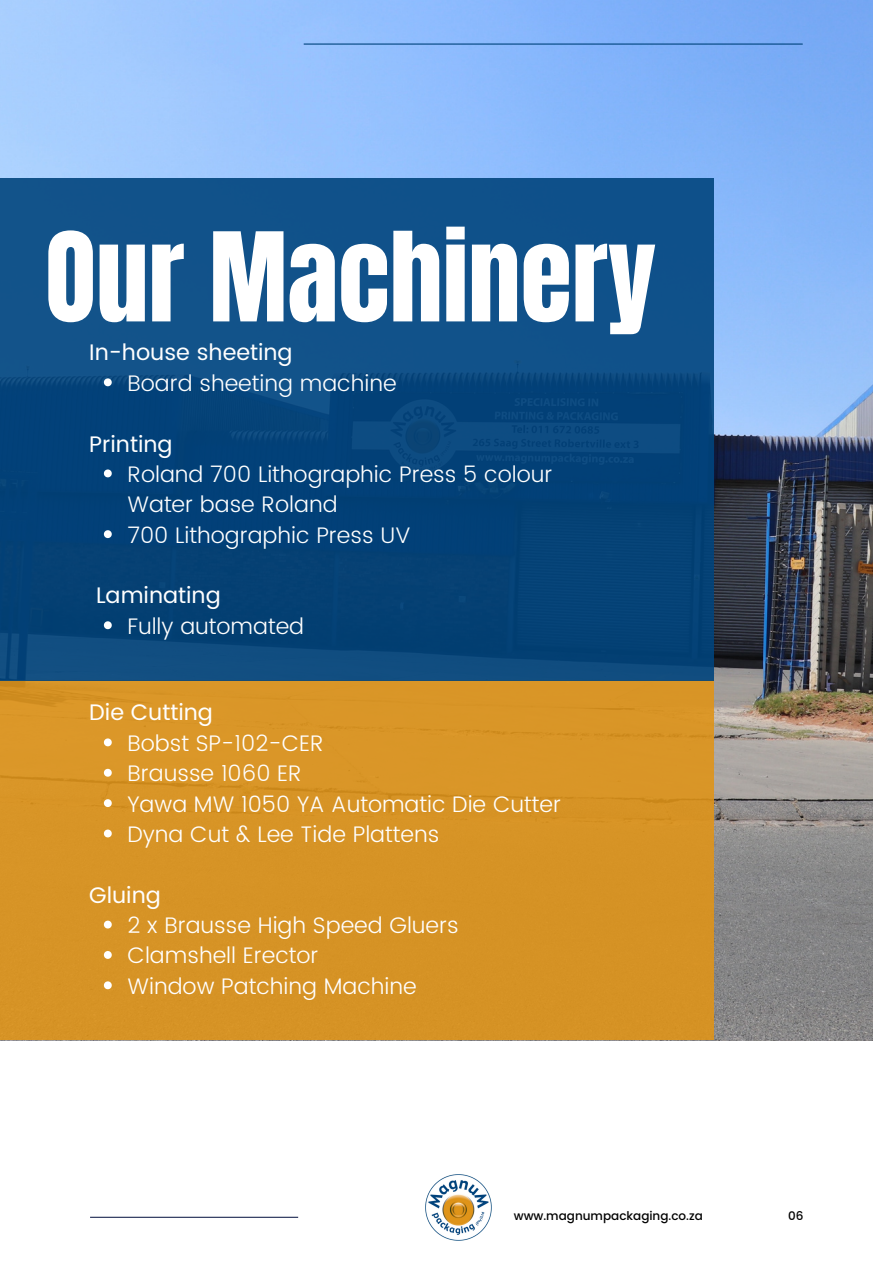
<style>
.page{position:relative;width:893px;height:1264px;background:#fff}
.page>*{position:absolute;margin:0;border:0;box-sizing:border-box;transform-origin:0 0}
.t1{font:104.85px "Anton";color:#fff}
.t2{font:300 22.5px/30.3px "Poppins";color:#fff}
.t3{font:22.5px "Poppins";color:#fff}
.t4{font:500 12px "Poppins";color:#000}
</style>
<div class="page">
<img style="left:0;top:0;width:872px;height:1040px">
<div style="left:0;top:680px;width:714px;height:359px;background:#d79426"></div>
<div style="left:0;top:178px;width:714px;height:502px;background:linear-gradient(to right,#0a497f,#09487f)"></div>
<hr style="left:90px;top:1216px;width:208px;height:1px;background:#1c2851">
<hr style="left:304px;top:43px;width:498px;height:2px;background:#00447d">
<svg style="left:104px;top:378px;width:8px;height:8px"></svg>
<svg style="left:104px;top:469px;width:8px;height:8px"></svg>
<svg style="left:104px;top:530px;width:8px;height:8px"></svg>
<svg style="left:104px;top:621px;width:8px;height:8px"></svg>
<svg style="left:104px;top:738px;width:8px;height:8px"></svg>
<svg style="left:104px;top:768px;width:8px;height:8px"></svg>
<svg style="left:104px;top:799px;width:8px;height:8px"></svg>
<svg style="left:104px;top:829px;width:8px;height:8px"></svg>
<svg style="left:104px;top:920px;width:8px;height:8px"></svg>
<svg style="left:104px;top:951px;width:8px;height:7px"></svg>
<svg style="left:104px;top:981px;width:8px;height:8px"></svg>
<img style="left:425px;top:1174px;width:67px;height:67px">
<p class="t1" style="left:45px;top:202px;width:612px">Our Machinery</p>
<p class="t2" style="left:127px;top:368px;width:270px">Board sheeting machine</p>
<p class="t3" style="left:89px;top:339px;width:205px">In-house sheeting</p>
<p class="t3" style="left:89px;top:430px;width:85px">Printing</p>
<p class="t2" style="left:127px;top:459px;width:426px">Roland 700 Lithographic Press 5 colour<br>Water base Roland</p>
<p class="t2" style="left:127px;top:519px;width:284px">700 Lithographic Press UV</p>
<p class="t3" style="left:96px;top:582px;width:126px">Laminating</p>
<p class="t2" style="left:127px;top:610px;width:178px">Fully automated</p>
<p class="t3" style="left:89px;top:699px;width:125px">Die Cutting</p>
<p class="t2" style="left:127px;top:728px;width:198px">Bobst SP-102-CER</p>
<p class="t2" style="left:127px;top:758px;width:176px">Brausse 1060 ER</p>
<p class="t2" style="left:127px;top:788px;width:435px">Yawa MW 1050 YA Automatic Die Cutter</p>
<p class="t2" style="left:127px;top:819px;width:313px">Dyna Cut &amp; Lee Tide Plattens</p>
<p class="t3" style="left:89px;top:881px;width:73px">Gluing</p>
<p class="t2" style="left:127px;top:910px;width:333px">2 x Brausse High Speed Gluers</p>
<p class="t2" style="left:127px;top:940px;width:192px">Clamshell Erector</p>
<p class="t2" style="left:127px;top:970px;width:291px">Window Patching Machine</p>
<p class="t4" style="left:513px;top:1208px;width:190px">www.magnumpackaging.co.za</p>
<p class="t4" style="left:788px;top:1208px;width:17px">06</p>
</div>
